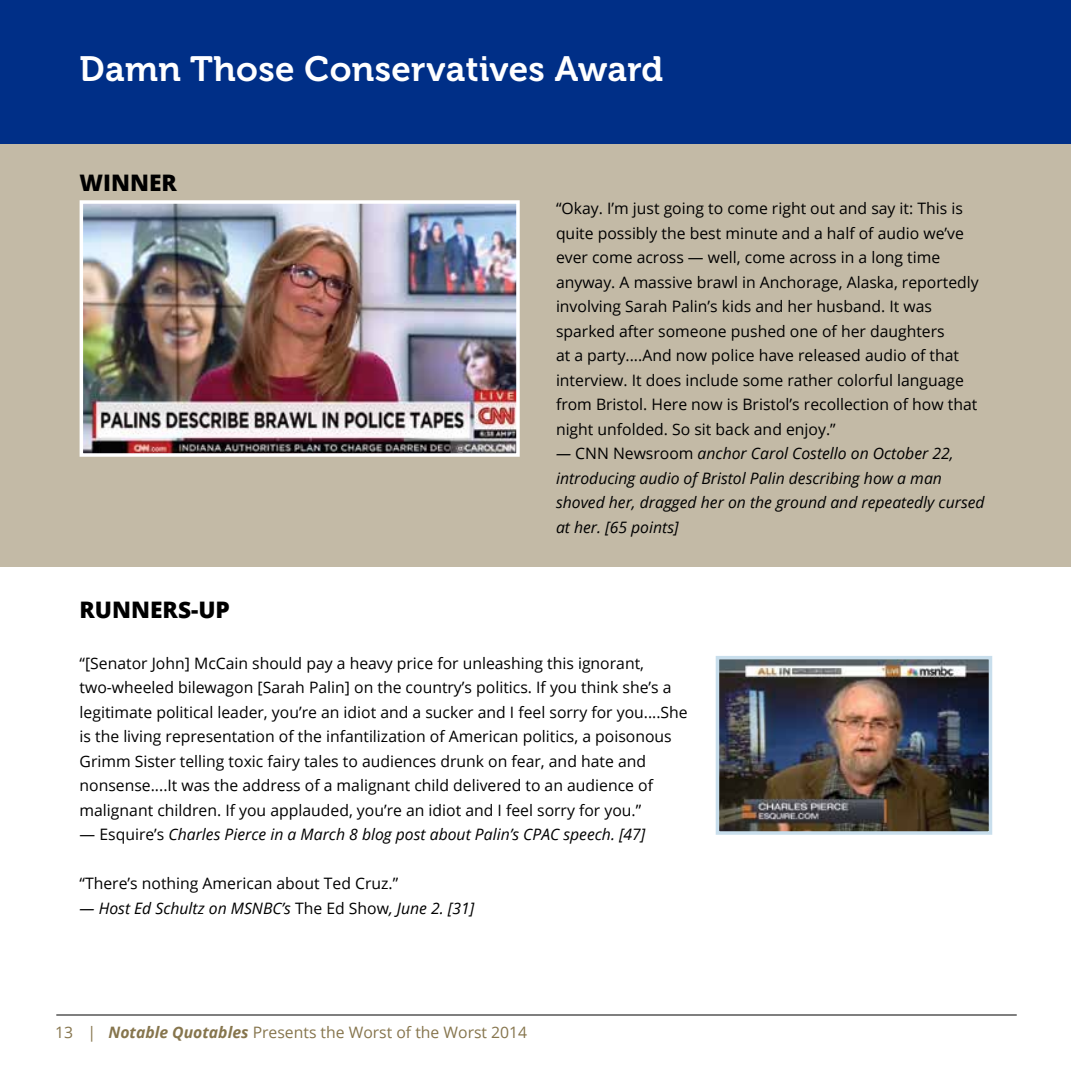
<style>
.page{position:relative;width:1071px;height:1071px;background:#fff}
.page>*{position:absolute;margin:0;border:0;box-sizing:border-box;transform-origin:0 0}
.t1{font:35px "Museo 700";letter-spacing:.01em;color:#fff}
.t2{font:800 22.75px "Open Sans";color:#000}
.t3{font:15.75px/24.5px "Open Sans";color:#000}
.t4{font:italic 15.75px/24.5px "Open Sans";color:#000}
.t5{font:15.75px "Open Sans";color:#86754d}
.s1{font-style:normal}
.s2{font-weight:700;font-style:italic}
</style>
<div class="page">
<hr style="left:56px;top:1015px;width:961px;height:1px;background:#000">
<div style="left:0;top:142px;width:1071px;height:425px;background:#c3baa6"></div>
<div style="left:0;top:0;width:1071px;height:143px;background:#002f87"></div>
<img style="left:721px;top:661px;width:266px;height:169px">
<div style="left:716px;top:656px;width:276px;height:179px;border:4px solid #c8deec"></div>
<img style="left:85px;top:205px;width:430px;height:247px">
<div style="left:80px;top:200px;width:440px;height:257px;border:4px solid #fff"></div>
<h1 class="t1" style="left:80px;top:49px;width:585px">Damn Those Conservatives Award</h1>
<h2 class="t2" style="left:80px;top:166px;width:99px">WINNER</h2>
<h2 class="t2" style="left:80px;top:593px;width:152px">RUNNERS-UP</h2>
<p class="t3" style="left:556px;top:196px;width:424px">“Okay. I’m just going to come right out and say it: This is quite possibly the best minute and a half of audio we’ve ever come across — well, come across in a long time anyway. A massive brawl in Anchorage, Alaska, reportedly involving Sarah Palin’s kids and her husband. It was sparked after someone pushed one of her daughters<br>at a party....And now police have released audio of that interview. It does include some rather colorful language from Bristol. Here now is Bristol’s recollection of how that night unfolded. So sit back and enjoy.”</p>
<p class="t4" style="left:556px;top:441px;width:430px">— <span class="s1">CNN Newsroom</span> anchor Carol Costello on October 22, introducing audio of Bristol Palin describing how a man shoved her, dragged her on the ground and repeatedly cursed at her. [65 points]</p>
<p class="t3" style="left:80px;top:650px;width:610px">“[Senator John] McCain should pay a heavy price for unleashing this ignorant, two-wheeled bilewagon [Sarah Palin] on the country’s politics. If you think she’s a legitimate political leader, you’re an idiot and a sucker and I feel sorry for you....She is the living representation of the infantilization of American politics, a poisonous Grimm Sister telling toxic fairy tales to audiences drunk on fear, and hate and nonsense....It was the address of a malignant child delivered to an audience of malignant children. If you applauded, you’re an idiot and I feel sorry for you.”</p>
<p class="t4" style="left:80px;top:822px;width:567px"><span class="s1">— Esquire’s</span> Charles Pierce in a March 8 blog post about Palin’s CPAC speech. [47]</p>
<p class="t3" style="left:80px;top:871px;width:320px">“There’s nothing American about Ted Cruz.”</p>
<p class="t4" style="left:80px;top:895px;width:396px">— Host Ed Schultz on MSNBC’s <span class="s1">The Ed Show</span>, June 2. [31]</p>
<p class="t5" style="left:55px;top:1021px;width:474px">13 | <span class="s2">Notable Quotables</span> Presents the Worst of the Worst 2014</p>
</div>
